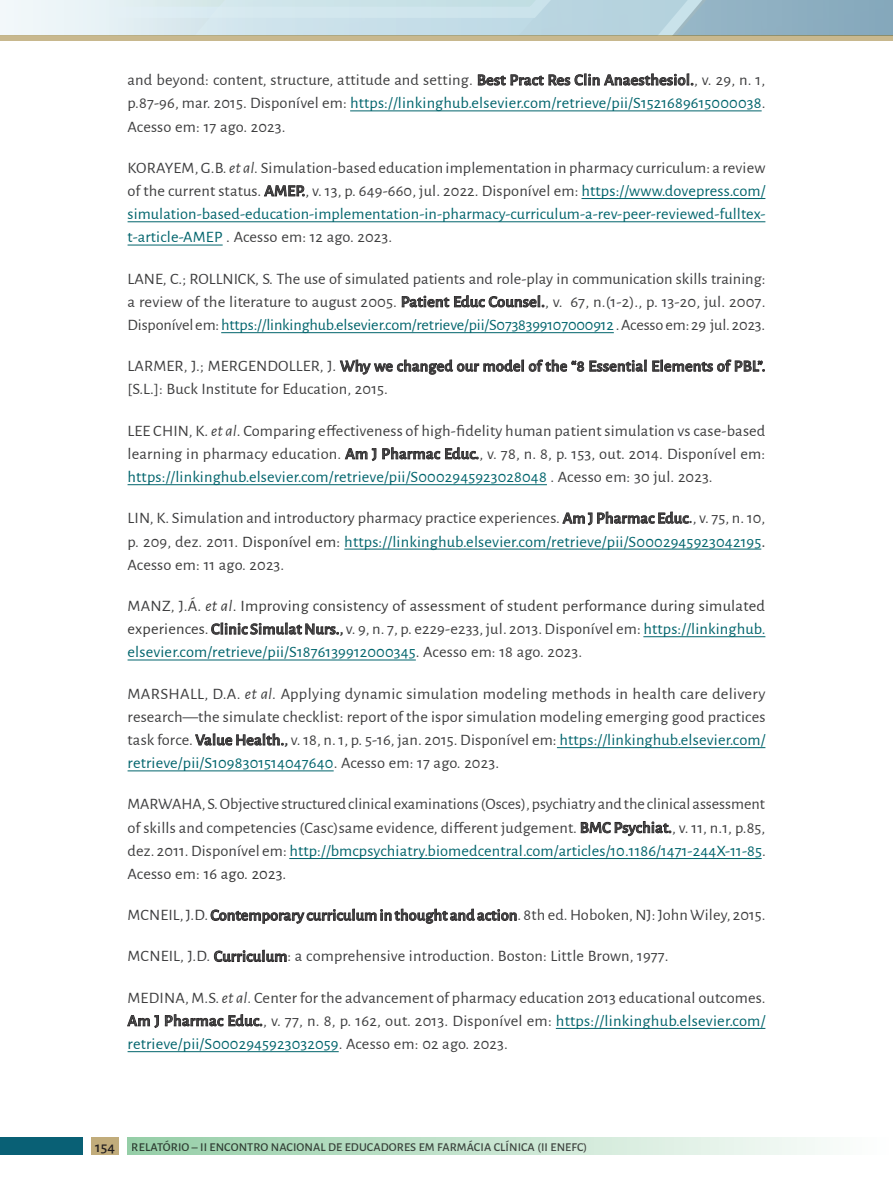
<style>
.page{position:relative;width:893px;height:1191px;background:#fff}
.page>*{position:absolute;margin:0;border:0;box-sizing:border-box;transform-origin:0 0}
.t1{font:15.9px/23.2px "Alegreya Sans";letter-spacing:.01em;color:#3e3e3f;text-align:justify}
.t2{font:15.9px/23.2px "Alegreya Sans";letter-spacing:.01em;color:#3e3e3f;text-align:justify;scale:1.05 1}
.t3{font:15.9px/23.2px "Alegreya Sans";letter-spacing:.01em;color:#383838;text-align:justify;scale:1.04 1}
.t4{font:500 12px "Alegreya Sans";letter-spacing:.01em;color:#231f20}
.s1{font-weight:500;color:#231f20}
.s2{color:#01646c}
.s3{font-style:italic}
.s4{font-style:italic;color:#383838}
.s5{color:#383838}
.s6{font-weight:700}
.s7{font-family:"Times New Roman"}
.s8{color:#3e3e3f}
.s9{font-size:15px}
</style>
<div class="page">
<div style="left:0;top:0;width:893px;height:35px;background:#ecf5f8"></div>
<svg style="left:126px;top:0;width:767px;height:35px"></svg>
<div style="left:0;top:35px;width:893px;height:5px;background:#c8b88e"></div>
<div style="left:128px;top:1137px;width:761px;height:17px;background:linear-gradient(to right,#95cea7,#fefefe)"></div>
<div style="left:91px;top:1137px;width:28px;height:18px;background:#c1ac7b"></div>
<div style="left:0;top:1137px;width:82px;height:18px;background:#096075"></div>
<hr style="left:350px;top:111px;width:412px;height:1px;background:#01646c">
<hr style="left:581px;top:198px;width:184px;height:1px;background:#01646c">
<hr style="left:128px;top:221px;width:637px;height:1px;background:#01646c">
<hr style="left:128px;top:245px;width:95px;height:1px;background:#01646c">
<hr style="left:221px;top:332px;width:393px;height:1px;background:#01646c">
<hr style="left:128px;top:484px;width:419px;height:1px;background:#01646c">
<hr style="left:344px;top:549px;width:417px;height:1px;background:#01646c">
<hr style="left:643px;top:636px;width:122px;height:1px;background:#01646c">
<hr style="left:128px;top:659px;width:288px;height:1px;background:#01646c">
<hr style="left:557px;top:747px;width:208px;height:1px;background:#01646c">
<hr style="left:128px;top:770px;width:206px;height:1px;background:#01646c">
<hr style="left:289px;top:858px;width:473px;height:1px;background:#01646c">
<hr style="left:556px;top:1028px;width:209px;height:1px;background:#01646c">
<hr style="left:128px;top:1051px;width:211px;height:1px;background:#01646c">
<p class="t1" style="left:128px;top:67px;width:639px">and beyond: content, structure, attitude and setting. <span class="s1">Best Pract Res Clin Anaesthesiol.</span>, v. 29, n. 1, p.87-96, mar. 2015. Disponível em: <span class="s2">https://linkinghub.elsevier.com/retrieve/pii/S1521689615000038</span>.<br>Acesso em: 17 ago. 2023.</p>
<p class="t1" style="left:128px;top:155px;width:639px">KORAYEM, G.B.<span class="s3">et al</span><span class="s4">.</span> Simulation-based education implementation in pharmacy curriculum: a review of the current status. <span class="s1">AMEP.</span><span class="s5">,</span> v. 13, p. 649-660, jul. 2022. Disponível em: <span class="s2">https://www.dovepress.com/ simulation-based-education-implementation-in-pharmacy-curriculum-a-rev-peer-reviewed-fulltex&shy;t-article-AMEP</span> <span class="s5">.</span> Acesso em: 12 ago. 2023.</p>
<p class="t1" style="left:128px;top:266px;width:639px">LANE, C.; ROLLNICK, S. The use of simulated patients and role-play in communication skills training: a review of the literature to august 2005. <span class="s1">Patient Educ Counsel.</span>, v. 67, n.(1-2)., p. 13-20, jul. 2007.<br>Disponível em:<span class="s2">https://linkinghub.elsevier.com/retrieve/pii/S0738399107000912</span> <span class="s5">.</span> Acesso em: 29 jul. 2023<span class="s5">.</span></p>
<p class="t1" style="left:128px;top:353px;width:639px">LARMER, J.; MERGENDOLLER, J. <span class="s1">Why we changed our model of the “8 Essential Elements of PBL”. </span>[S.L.]: Buck Institute for Education, 2015.</p>
<p class="t1" style="left:128px;top:418px;width:639px">LEE CHIN, K. <span class="s3">et al</span>. Comparing effectiveness of high-fidelity human patient simulation vs case-based learning in pharmacy education. <span class="s1">Am J Pharmac Educ.</span>, v. 78, n. 8, p. 153, out. 2014. Disponível em: <span class="s2">https://linkinghub.elsevier.com/retrieve/pii/S0002945923028048</span> . Acesso em: 30 jul. 2023.</p>
<p class="t1" style="left:128px;top:505px;width:639px">LIN, K. Simulation and introductory pharmacy practice experiences<span class="s5">.</span> <span class="s1">Am J Pharmac Educ</span><span class="s6">.</span>, v. 75, n. 10, p. 209, dez. 2011. <span class="s5">Disponível em:</span> <span class="s2">https://linkinghub.elsevier.com/retrieve/pii/S0002945923042195</span><span class="s7">.<br></span>Acesso em: 11 ago. 2023.</p>
<p class="t3" style="left:128px;top:593px;width:615px"><span class="s8">MANZ, J.Á.</span> <span class="s3">et al</span>. Improving consistency of assessment of student performance during simulated experiences. <span class="s1">Clinic Simulat Nurs.</span><span class="s6">,</span> <span class="s8">v. 9, n. 7, p. e229-e233, jul. 2013. Disponível em</span>: <span class="s2">https://linkinghub. elsevier.com/retrieve/pii/S1876139912000345</span><span class="s8">. Acesso em: 18 ago. 2023.</span></p>
<p class="t2" style="left:128px;top:681px;width:609px">MARSHALL, D.A. <span class="s3">et al.</span> Applying dynamic simulation modeling methods in health care delivery research—the simulate checklist: report of the ispor simulation modeling emerging good practices task force. <span class="s1">Value Health.</span><span class="s6">,</span> v. 18, n. 1, p. 5-16, jan. 2015. Disponível em<span class="s5">:</span> <span class="s2">https://linkinghub.elsevier.com/ retrieve/pii/S1098301514047640</span>. Acesso em: 17 ago. 2023<span class="s5">.</span></p>
<p class="t1" style="left:128px;top:792px;width:640px">MARWAHA, S. Objective structured clinical examinations (Osces), psychiatry and the clinical assessment of skills and competencies (Casc)same evidence, different judgement. <span class="s1">BMC Psychiat.</span>, v. 11, n.1, p.85, dez. 2011. Disponível em: <span class="s2">http://bmcpsychiatry.biomedcentral.com/articles/10.1186/1471-244X-11-85</span>.<br>Acesso em: <span class="s5">16 ago. 2023.</span></p>
<p class="t1" style="left:128px;top:902px;width:639px">MCNEIL, J.D. <span class="s1">Contemporary curriculum in thought and action</span>. 8th ed. Hoboken, NJ: John Wiley, 2015.</p>
<p class="t1" style="left:128px;top:943px;width:543px">MCNEIL, J.D. <span class="s1">Curriculum</span>: a comprehensive introduction. Boston: Little Brown, 1977.</p>
<p class="t1" style="left:128px;top:985px;width:639px">MEDINA, M.S. <span class="s3">et al.</span> Center for the advancement of pharmacy education 2013 educational outcomes.<br><span class="s1">Am J Pharmac Educ.</span>, v. 77, n. 8, p. 162, out. 2013. Disponível em: <span class="s2">https://linkinghub.elsevier.com/ retrieve/pii/S0002945923032059</span>. Acesso em: 02 ago. 2023.</p>
<p class="t4" style="left:95px;top:1138px;width:494px"><span class="s9">154</span> RELATÓRIO – II ENCONTRO NACIONAL DE EDUCADORES EM FARMÁCIA CLÍNICA (II ENEFC)</p>
</div>
